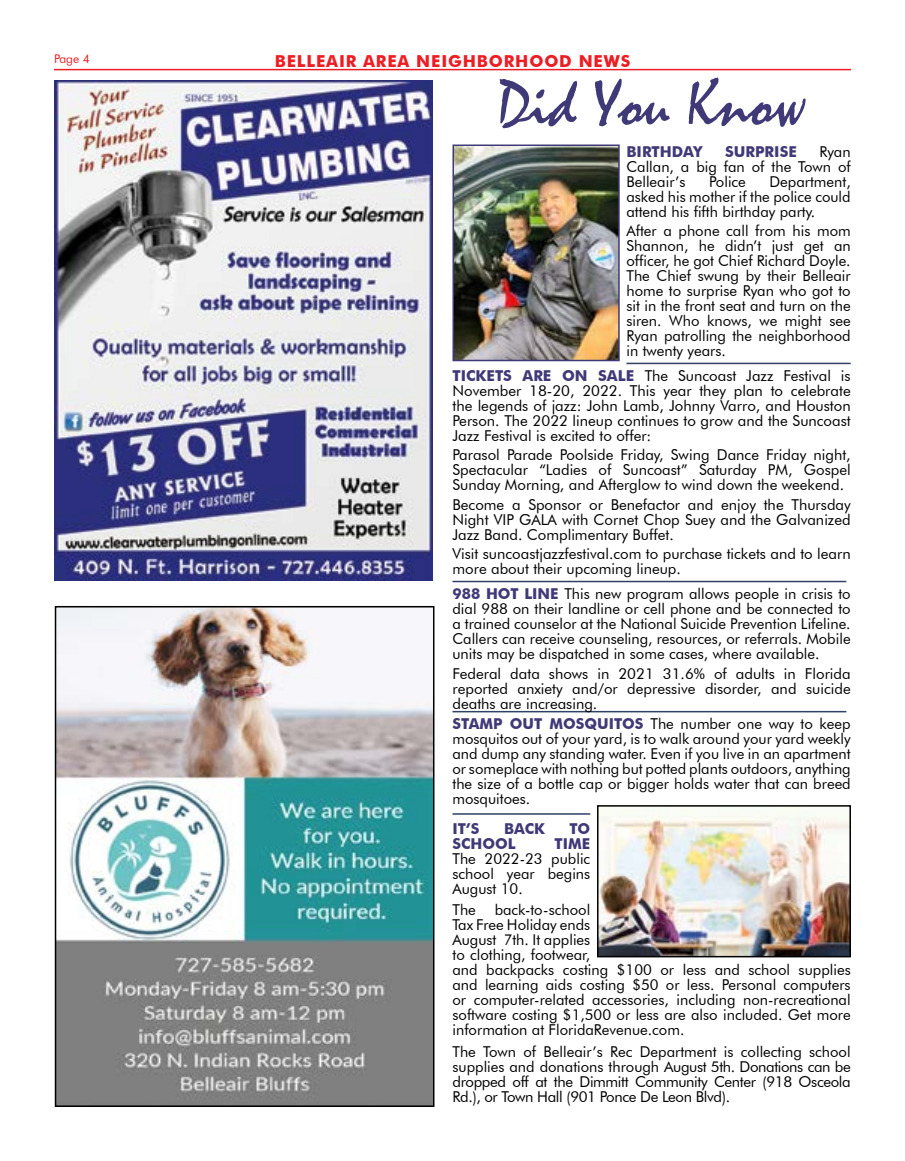
<style>
.page{position:relative;width:905px;height:1161px;background:#fff}
.page>*{position:absolute;margin:0;border:0;box-sizing:border-box;transform-origin:0 0}
.t1{font:67.5px "Mistral";color:#403977}
.t2{font:700 16.5px "Futura BT";letter-spacing:.05em;color:#ed1d24}
.t3{font:15px/15px "Futura BT";color:#000;text-align:justify}
.t4{font:700 15px "Futura BT";color:#403977}
.t5{font:12px "Futura BT";color:#ed1d24}
.s1{font-weight:700;color:#403977}
</style>
<div class="page">
<hr style="left:54px;top:69px;width:796px;height:1px;background:#ed1d24">
<hr style="left:626px;top:363px;width:224px;height:1px;background:#304164">
<hr style="left:452px;top:581px;width:394px;height:1px;background:#304164">
<hr style="left:452px;top:711px;width:394px;height:1px;background:#304164">
<hr style="left:452px;top:813px;width:138px;height:2px;background:#304164">
<img style="left:54px;top:81px;width:378px;height:499px">
<img style="left:58px;top:609px;width:373px;height:495px">
<div style="left:55px;top:606px;width:379px;height:501px;border:2px solid #000"></div>
<img style="left:455px;top:148px;width:161px;height:210px">
<div style="left:452px;top:145px;width:167px;height:216px;border:2px solid #403977"></div>
<img style="left:600px;top:808px;width:247px;height:146px">
<div style="left:597px;top:805px;width:253px;height:152px;border:2px solid #000"></div>
<p class="t5" style="left:54px;top:52px;width:37px">Page 4</p>
<p class="t2" style="left:275px;top:51px;width:357px">BELLEAIR AREA NEIGHBORHOOD NEWS</p>
<h1 class="t1" style="left:497px;top:63px;width:309px">Did You Know</h1>
<p class="t4" style="left:626px;top:142px;width:77px">BIRTHDAY</p>
<p class="t4" style="left:725px;top:142px;width:73px">SURPRISE</p>
<p class="t3" style="left:626px;top:144px;width:226px;text-indent:193px">Ryan Callan, a big fan of the Town of Belleair’s</p>
<p class="t3" style="left:709px;top:174px;width:38px">Police</p>
<p class="t3" style="left:626px;top:174px;width:226px;text-indent:143px">Department, asked his mother if the police could attend his fifth birthday party.</p>
<p class="t3" style="left:626px;top:223px;width:226px">After a phone call from his mom Shannon, he didn’t just get an officer, he got Chief Richard Doyle.<br>The Chief swung by their Belleair home to surprise Ryan who got to sit in the front seat and turn on the siren. Who knows, we might see Ryan patrolling the neighborhood in twenty years.</p>
<p class="t3" style="left:452px;top:368px;width:400px"><span class="s1">TICKETS ARE ON SALE</span> The Suncoast Jazz Festival is November 18-20, 2022. This year they plan to celebrate the legends of jazz: John Lamb, Johnny Varro, and Houston Person. The 2022 lineup continues to grow and the Suncoast Jazz Festival is excited to offer:</p>
<p class="t3" style="left:452px;top:447px;width:400px">Parasol Parade Poolside Friday, Swing Dance Friday night, Spectacular “Ladies of Suncoast” Saturday PM, Gospel Sunday Morning, and Afterglow to wind down the weekend.</p>
<p class="t3" style="left:452px;top:497px;width:400px">Become a Sponsor or Benefactor and enjoy the Thursday Night VIP GALA with Cornet Chop Suey and the Galvanized Jazz Band. Complimentary Buffet.</p>
<p class="t3" style="left:452px;top:546px;width:399px">Visit suncoastjazzfestival.com to purchase tickets and to learn more about their upcoming lineup.</p>
<p class="t3" style="left:452px;top:586px;width:399px"><span class="s1">988 HOT LINE</span> This new program allows people in crisis to dial 988 on their landline or cell phone and be connected to a trained counselor at the National Suicide Prevention Lifeline.<br>Callers can receive counseling, resources, or referrals. Mobile units may be dispatched in some cases, where available.</p>
<p class="t3" style="left:452px;top:666px;width:400px">Federal data shows in 2021 31.6% of adults in Florida reported anxiety and/or depressive disorder, and suicide deaths are increasing.</p>
<p class="t3" style="left:452px;top:716px;width:400px"><span class="s1">STAMP OUT MOSQUITOS</span> The number one way to keep mosquitos out of your yard, is to walk around your yard weekly and dump any standing water. Even if you live in an apartment or someplace with nothing but potted plants outdoors, anything the size of a bottle cap or bigger holds water that can breed mosquitoes.</p>
<p class="t4" style="left:452px;top:819px;width:28px">IT’S</p>
<p class="t4" style="left:504px;top:819px;width:42px">BACK</p>
<p class="t4" style="left:569px;top:819px;width:22px">TO</p>
<p class="t4" style="left:452px;top:834px;width:65px">SCHOOL</p>
<p class="t4" style="left:554px;top:834px;width:37px">TIME</p>
<p class="t3" style="left:452px;top:851px;width:139px">The 2022-23 public school year begins August 10.</p>
<p class="t3" style="left:452px;top:902px;width:400px;text-align:left">The back-to-school<br>Tax Free Holiday ends<br>August 7th. It applies<br>to clothing, footwear,<br>and backpacks costing $100 or less and school supplies and learning aids costing $50 or less. Personal computers or computer-related accessories, including non-recreational software costing $1,500 or less are also included. Get more information at FloridaRevenue.com.</p>
<p class="t3" style="left:452px;top:1044px;width:400px">The Town of Belleair’s Rec Department is collecting school supplies and donations through August 5th. Donations can be dropped off at the Dimmitt Community Center (918 Osceola Rd.), or Town Hall (901 Ponce De Leon Blvd).</p>
</div>
